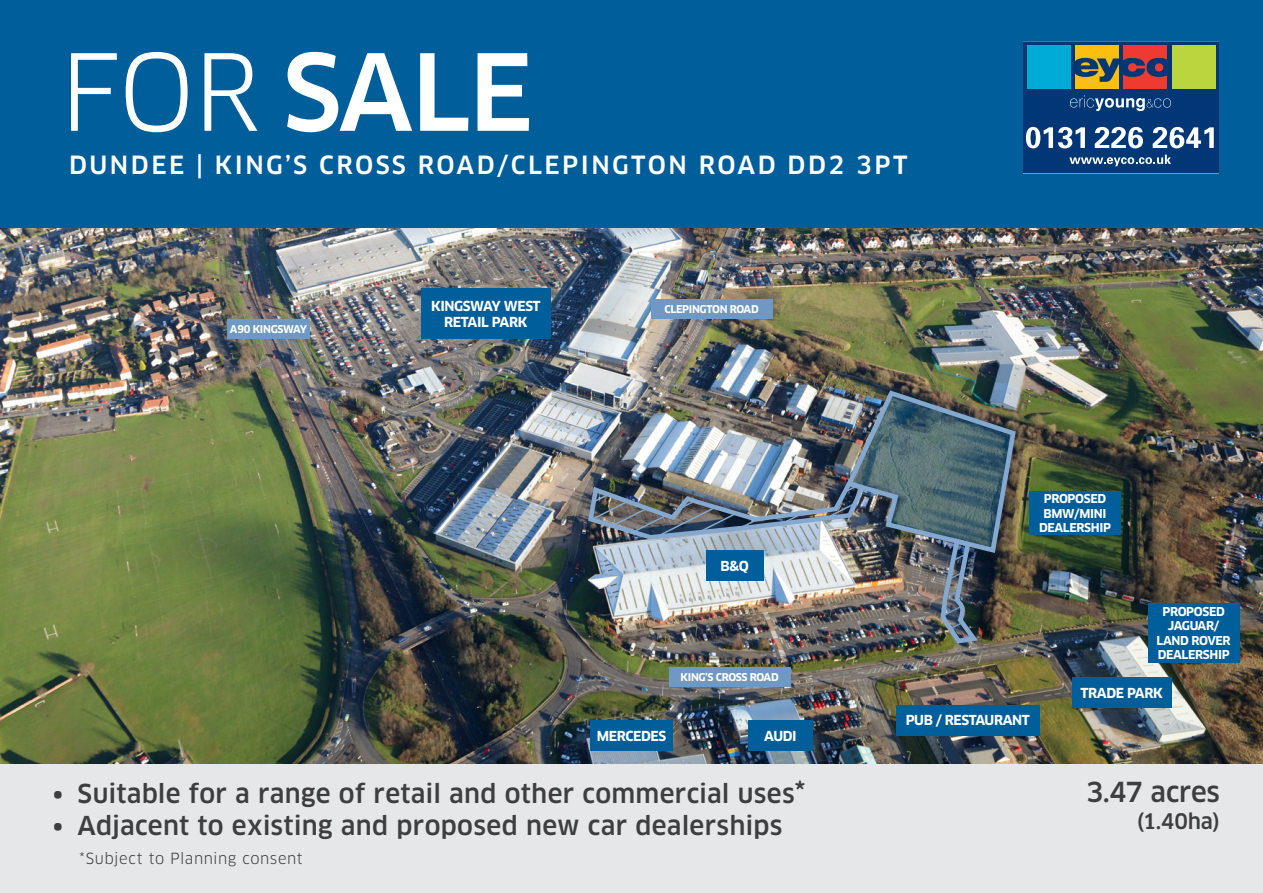
<style>
.page{position:relative;width:1263px;height:893px;background:#fff}
.page>*{position:absolute;margin:0;border:0;box-sizing:border-box;transform-origin:0 0}
.t1{font:500 103.5px "Clan";color:#fff}
.t2{font:500 27px "Clan";letter-spacing:-.01em;color:#3e3e3f}
.t3{font:500 25.5px "Clan";letter-spacing:.01em;color:#3e3e3f}
.t4{font:500 24.6px "Clan";letter-spacing:.1em;color:#fff}
.t5{font:500 21px "Clan";color:#3e3e3f}
.t6{font:15px "Clan";letter-spacing:.035em;color:#3e3e3f}
.t7{font:700 13.5px/16.2px "Clan";letter-spacing:-.03em;color:#fff;text-align:center}
.t8{font:700 12px/14.4px "Clan";letter-spacing:-.03em;color:#fff;text-align:center}
.t9{font:700 10.5px "Clan";letter-spacing:-.03em;color:#fff}
.s1{font-family:"Clan LF";font-weight:400}
.s2{font-size:28.5px}
</style>
<div class="page">
<img style="left:0;top:227px;width:1263px;height:538px">
<div style="left:421px;top:288px;width:130px;height:51px;background:#005e9a"></div>
<div style="left:669px;top:667px;width:122px;height:20px;background:#6e99c4"></div>
<div style="left:651px;top:299px;width:121px;height:20px;background:#6e99c4"></div>
<div style="left:590px;top:720px;width:83px;height:31px;background:#005e9a"></div>
<div style="left:748px;top:720px;width:65px;height:31px;background:#005e9a"></div>
<div style="left:1072px;top:677px;width:99px;height:31px;background:#005e9a"></div>
<img style="left:585px;top:388px;width:433px;height:260px">
<div style="left:0;top:0;width:1263px;height:227px;background:#005e9a"></div>
<svg style="left:1023px;top:42px;width:196px;height:131px;background:#3f657c"></svg>
<div style="left:0;top:765px;width:1263px;height:128px;background:#e6e7e9"></div>
<div style="left:227px;top:319px;width:83px;height:20px;background:#6e99c4"></div>
<div style="left:896px;top:705px;width:144px;height:30px;background:#005e9a"></div>
<div style="left:1029px;top:491px;width:91px;height:43px;background:#005e9a"></div>
<div style="left:1148px;top:603px;width:91px;height:59px;background:#005e9a"></div>
<p class="t1" style="left:60px;top:36px;width:475px"><span class="s1">FOR</span> SALE</p>
<p class="t4" style="left:69px;top:152px;width:840px">DUNDEE | KING’S CROSS ROAD/CLEPINGTON ROAD DD2 3PT</p>
<p class="t9" style="left:230px;top:323px;width:79px">A90 KINGSWAY</p>
<p class="t7" style="left:431px;top:298px;width:111px">KINGSWAY WEST<br>RETAIL PARK</p>
<p class="t9" style="left:664px;top:304px;width:96px">CLEPINGTON ROAD</p>
<p class="t7" style="left:721px;top:558px;width:30px">B&amp;Q</p>
<p class="t9" style="left:681px;top:671px;width:100px">KING’S CROSS ROAD</p>
<p class="t7" style="left:597px;top:728px;width:71px">MERCEDES</p>
<p class="t7" style="left:764px;top:728px;width:34px">AUDI</p>
<p class="t3" style="left:53px;top:780px;width:754px">• Suitable for a range of retail and other commercial uses<span class="s2">*</span></p>
<p class="t3" style="left:53px;top:812px;width:731px">• Adjacent to existing and proposed new car dealerships</p>
<p class="t6" style="left:80px;top:850px;width:224px">*Subject to Planning consent</p>
<p class="t8" style="left:1039px;top:492px;width:74px">PROPOSED<br>BMW/MINI<br>DEALERSHIP</p>
<p class="t7" style="left:906px;top:712px;width:126px">PUB / RESTAURANT</p>
<p class="t8" style="left:1156px;top:604px;width:76px">PROPOSED<br>JAGUAR/<br>LAND ROVER<br>DEALERSHIP</p>
<p class="t7" style="left:1080px;top:685px;width:84px">TRADE PARK</p>
<p class="t2" style="left:1086px;top:777px;width:135px">3.47 acres</p>
<p class="t5" style="left:1137px;top:810px;width:85px">(1.40ha)</p>
</div>
